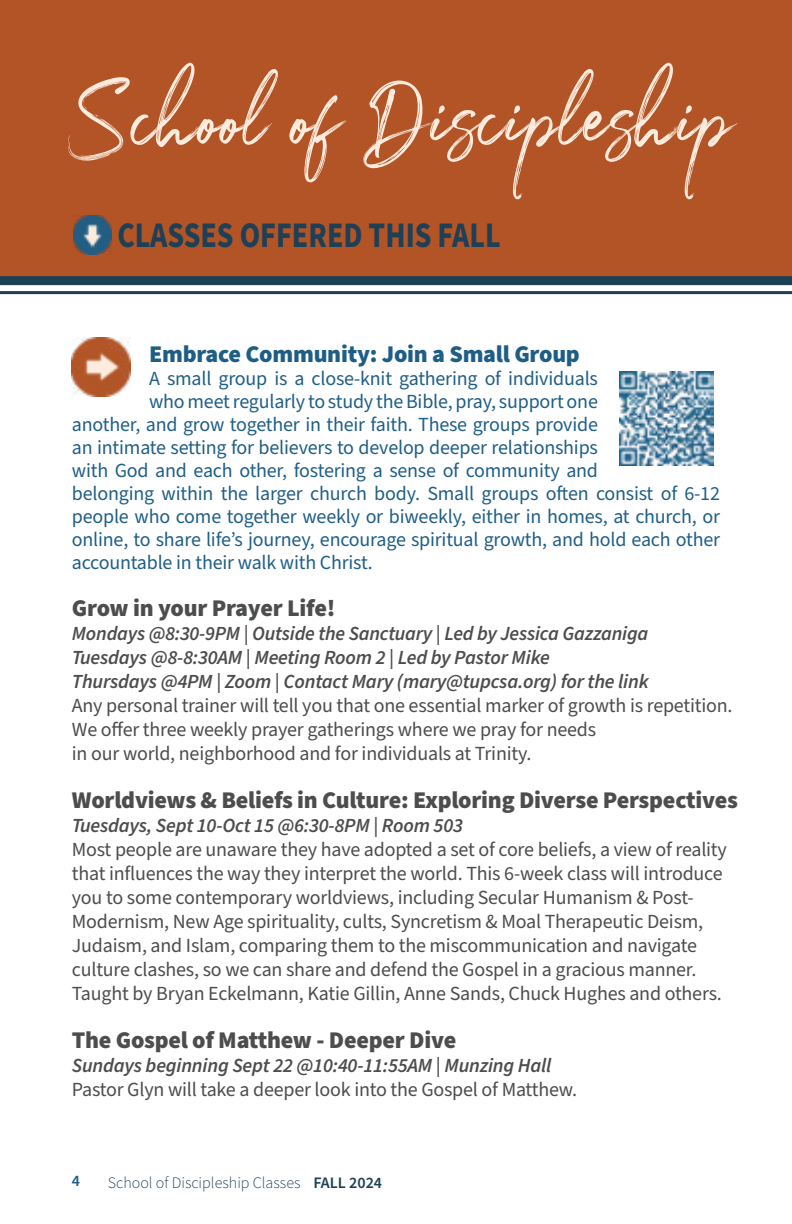
<style>
.page{position:relative;width:792px;height:1224px;background:#fff}
.page>*{position:absolute;margin:0;border:0;box-sizing:border-box;transform-origin:0 0}
.t1{font:105.6px "Julietta Messie Demo";color:#fdecde;scale:.83 1}
.t2{font:700 36px "Source Sans Pro";color:#1e4057;scale:.83 1}
.t3{font:900 24px "Source Sans Pro";letter-spacing:-.01em;color:#4c4d4d}
.t4{font:900 24px "Source Sans Pro";letter-spacing:-.01em;color:#1e5e86}
.t5{font:20px/24px "Source Sans Pro";letter-spacing:-.01em;color:#4c4d4d}
.t6{font:20px "Source Sans Pro";letter-spacing:-.01em;color:#205f87}
.t7{font:italic 600 20px/24px "Source Sans Pro";letter-spacing:-.01em;color:#4c4d4d}
.t8{font:300 16px "Source Sans Pro";color:#1e4057}
.t9{font:600 16px "Source Sans Pro";color:#1e5e86}
.s1{font-weight:600}
</style>
<div class="page">
<div style="left:0;top:0;width:792px;height:276px;background:#b35426"></div>
<img style="left:74px;top:216px;width:38px;height:38px">
<img style="left:72px;top:337px;width:59px;height:59px">
<hr style="left:0;top:291px;width:792px;height:3px;background:#1e4057">
<div style="left:0;top:276px;width:792px;height:9px;background:#1e4057"></div>
<img style="left:619px;top:372px;width:94px;height:94px">
<h1 class="t1" style="left:68px;top:45px;width:799px">School of Discipleship</h1>
<h2 class="t2" style="left:117px;top:210px;width:464px">CLASSES OFFERED THIS FALL</h2>
<p class="t4" style="left:149px;top:337px;width:432px">Embrace Community: Join a Small Group</p>
<p class="t6" style="left:149px;top:365px;width:450px">A small group is a close-knit gathering of individuals</p>
<p class="t6" style="left:149px;top:388px;width:450px">who meet regularly to study the Bible, pray, support one</p>
<p class="t6" style="left:72px;top:411px;width:528px">another, and grow together in their faith. These groups provide</p>
<p class="t6" style="left:72px;top:434px;width:528px">an intimate setting for believers to develop deeper relationships</p>
<p class="t6" style="left:72px;top:457px;width:528px">with God and each other, fostering a sense of community and</p>
<p class="t6" style="left:72px;top:480px;width:650px">belonging within the larger church body. Small groups often consist of 6-12</p>
<p class="t6" style="left:72px;top:503px;width:650px">people who come together weekly or biweekly, either in homes, at church, or</p>
<p class="t6" style="left:72px;top:526px;width:650px">online, to share life’s journey, encourage spiritual growth, and hold each other</p>
<p class="t6" style="left:72px;top:549px;width:302px">accountable in their walk with Christ.</p>
<p class="t3" style="left:72px;top:591px;width:265px">Grow in your Prayer Life!</p>
<p class="t7" style="left:72px;top:622px;width:578px">Mondays @8:30-9PM | Outside the Sanctuary | Led by Jessica Gazzaniga<br>Tuesdays @8-8:30AM | Meeting Room 2 | Led by Pastor Mike<br>Thursdays @4PM | Zoom | Contact Mary (mary@tupcsa.org) for the link</p>
<p class="t5" style="left:72px;top:694px;width:662px">Any personal trainer will tell you that one essential marker of growth is repetition.<br>We offer three weekly prayer gatherings where we pray for needs<br>in our world, neighborhood and for individuals at Trinity.</p>
<p class="t3" style="left:72px;top:783px;width:668px">Worldviews &amp; Beliefs in Culture: Exploring Diverse Perspectives</p>
<p class="t7" style="left:72px;top:814px;width:393px">Tuesdays, Sept 10-Oct 15 @6:30-8PM | Room 503</p>
<p class="t5" style="left:72px;top:838px;width:657px">Most people are unaware they have adopted a set of core beliefs, a view of reality that influences the way they interpret the world. This 6-week class will introduce you to some contemporary worldviews, including Secular Humanism &amp; Post-Modernism, New Age spirituality, cults, Syncretism &amp; Moal Therapeutic Deism, Judaism, and Islam, comparing them to the miscommunication and navigate culture clashes, so we can share and defend the Gospel in a gracious manner.<br>Taught by Bryan Eckelmann, Katie Gillin, Anne Sands, Chuck Hughes and others.</p>
<p class="t3" style="left:72px;top:1023px;width:386px">The Gospel of Matthew - Deeper Dive</p>
<p class="t7" style="left:72px;top:1054px;width:481px">Sundays beginning Sept 22 @10:40-11:55AM | Munzing Hall</p>
<p class="t5" style="left:72px;top:1078px;width:507px">Pastor Glyn will take a deeper look into the Gospel of Matthew.</p>
<p class="t9" style="left:72px;top:1170px;width:10px">4</p>
<p class="t8" style="left:108px;top:1172px;width:276px">School of Discipleship Classes <span class="s1">FALL 2024</span></p>
</div>
